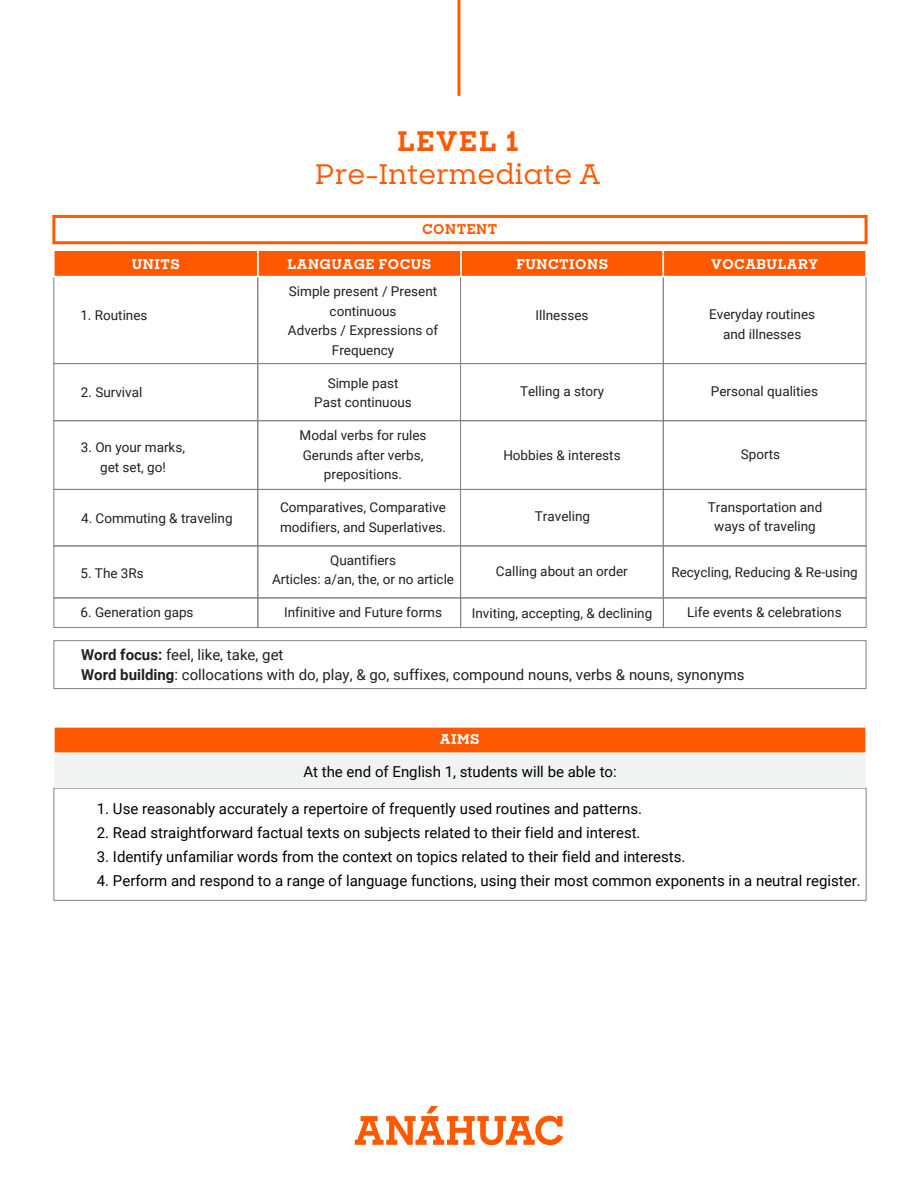
<style>
.page{position:relative;width:918px;height:1188px;background:#fff}
.page>*{position:absolute;margin:0;border:0;box-sizing:border-box;transform-origin:0 0}
.t1{font:500 27px "Sharp Slab";color:#ff5900}
.t2{font:700 27px "Sharp Slab";letter-spacing:.06em;color:#ff5900}
.t3{font:15px "Roboto";color:#000}
.t4{font:15px/19.5px "Roboto";color:#231f20}
.t5{font:13.5px/19.5px "Roboto";color:#231f20;text-align:center}
.t6{font:700 13.5px "Sharp Slab";letter-spacing:.04em;color:#fff}
.t7{font:700 13.5px "Sharp Slab";letter-spacing:.04em;color:#ff5900}
.s1{font-weight:700}
</style>
<div class="page">
<div style="left:258px;top:363px;width:203px;height:58px;border:1px solid #808285"></div>
<div style="left:54px;top:363px;width:204px;height:58px;border:1px solid #808285"></div>
<div style="left:460px;top:363px;width:203px;height:58px;border:1px solid #808285"></div>
<div style="left:663px;top:363px;width:203px;height:58px;border:1px solid #808285"></div>
<div style="left:258px;top:489px;width:203px;height:57px;border:1px solid #808285"></div>
<div style="left:54px;top:489px;width:204px;height:57px;border:1px solid #808285"></div>
<div style="left:460px;top:489px;width:203px;height:57px;border:1px solid #808285"></div>
<div style="left:663px;top:489px;width:203px;height:57px;border:1px solid #808285"></div>
<div style="left:258px;top:546px;width:203px;height:52px;border:1px solid #808285"></div>
<div style="left:54px;top:546px;width:204px;height:52px;border:1px solid #808285"></div>
<div style="left:460px;top:546px;width:204px;height:52px;border:1px solid #808285"></div>
<div style="left:663px;top:546px;width:203px;height:52px;border:1px solid #808285"></div>
<div style="left:258px;top:598px;width:203px;height:30px;border:1px solid #808285"></div>
<div style="left:54px;top:598px;width:204px;height:30px;border:1px solid #808285"></div>
<div style="left:460px;top:598px;width:204px;height:30px;border:1px solid #808285"></div>
<div style="left:663px;top:598px;width:203px;height:30px;border:1px solid #808285"></div>
<div style="left:54px;top:640px;width:812px;height:49px;border:1px solid #808285"></div>
<div style="left:54px;top:788px;width:812px;height:113px;border:1px solid #808285"></div>
<div style="left:257px;top:249px;width:205px;height:28px;background:#ff5900;border:2px solid #fff"></div>
<div style="left:53px;top:249px;width:206px;height:28px;background:#ff5900;border:2px solid #fff"></div>
<div style="left:460px;top:249px;width:204px;height:28px;background:#ff5900;border:2px solid #fff"></div>
<div style="left:52px;top:215px;width:816px;height:29px;border:3px solid #ff5900"></div>
<div style="left:663px;top:249px;width:204px;height:28px;background:#ff5900;border:2px solid #fff"></div>
<div style="left:54px;top:752px;width:812px;height:36px;background:#f1f2f2"></div>
<div style="left:53px;top:726px;width:814px;height:28px;background:#ff5900;border:2px solid #fff"></div>
<svg style="left:355px;top:1106px;width:208px;height:39px"></svg>
<hr style="left:458px;top:0;width:2px;height:96px;background:#ff5900">
<h1 class="t2" style="left:397px;top:122px;width:123px">LEVEL 1</h1>
<h1 class="t1" style="left:315px;top:155px;width:287px">Pre-Intermediate A</h1>
<p class="t7" style="left:422px;top:220px;width:77px">CONTENT</p>
<p class="t6" style="left:132px;top:254px;width:50px">UNITS</p>
<p class="t6" style="left:288px;top:254px;width:145px">LANGUAGE FOCUS</p>
<p class="t6" style="left:516px;top:254px;width:93px">FUNCTIONS</p>
<p class="t6" style="left:711px;top:254px;width:109px">VOCABULARY</p>
<p class="t5" style="left:288px;top:281px;width:152px">Simple present / Present continuous<br>Adverbs / Expressions of<br>Frequency</p>
<p class="t5" style="left:314px;top:373px;width:99px">Simple past<br>Past continuous</p>
<p class="t5" style="left:300px;top:425px;width:128px">Modal verbs for rules<br>Gerunds after verbs, prepositions.</p>
<p class="t5" style="left:280px;top:497px;width:168px;text-align:left">Comparatives, Comparative modifiers, and Superlatives.</p>
<p class="t5" style="left:272px;top:550px;width:184px">Quantifiers<br>Articles: a/an, the, or no article</p>
<p class="t5" style="left:284px;top:602px;width:159px">Infinitive and Future forms</p>
<p class="t5" style="left:709px;top:304px;width:107px">Everyday routines and illnesses</p>
<p class="t5" style="left:536px;top:305px;width:54px">Illnesses</p>
<p class="t5" style="left:80px;top:305px;width:69px">1. Routines</p>
<p class="t5" style="left:520px;top:381px;width:86px">Telling a story</p>
<p class="t5" style="left:711px;top:381px;width:109px">Personal qualities</p>
<p class="t5" style="left:81px;top:382px;width:63px">2. Survival</p>
<p class="t5" style="left:81px;top:437px;width:106px">3. On your marks, get set, go!</p>
<p class="t5" style="left:81px;top:508px;width:153px">4. Commuting &amp; traveling</p>
<p class="t5" style="left:741px;top:444px;width:41px">Sports</p>
<p class="t5" style="left:708px;top:496px;width:116px">Transportation and ways of traveling</p>
<p class="t5" style="left:671px;top:561px;width:188px">Recycling, Reducing &amp; Re-using</p>
<p class="t5" style="left:687px;top:601px;width:156px">Life events &amp; celebrations</p>
<p class="t5" style="left:503px;top:445px;width:119px">Hobbies &amp; interests</p>
<p class="t5" style="left:535px;top:506px;width:57px">Traveling</p>
<p class="t5" style="left:496px;top:561px;width:133px">Calling about an order</p>
<p class="t5" style="left:472px;top:603px;width:182px">Inviting, accepting, &amp; declining</p>
<p class="t5" style="left:80px;top:562px;width:65px">5. The 3Rs</p>
<p class="t5" style="left:81px;top:602px;width:114px">6. Generation gaps</p>
<p class="t4" style="left:81px;top:645px;width:665px"><span class="s1">Word focus:</span> feel, like, take, get<br><span class="s1">Word building</span>: collocations with do, play, &amp; go, suffixes, compound nouns, verbs &amp; nouns, synonyms</p>
<p class="t6" style="left:440px;top:729px;width:41px">AIMS</p>
<p class="t3" style="left:303px;top:761px;width:315px">At the end of English 1, students will be able to:</p>
<p class="t3" style="left:97px;top:799px;width:547px">1. Use reasonably accurately a repertoire of frequently used routines and patterns.</p>
<p class="t3" style="left:97px;top:823px;width:545px">2. Read straightforward factual texts on subjects related to their field and interest.</p>
<p class="t3" style="left:97px;top:847px;width:590px">3. Identify unfamiliar words from the context on topics related to their field and interests.</p>
<p class="t3" style="left:97px;top:871px;width:765px">4. Perform and respond to a range of language functions, using their most common exponents in a neutral register.</p>
</div>
